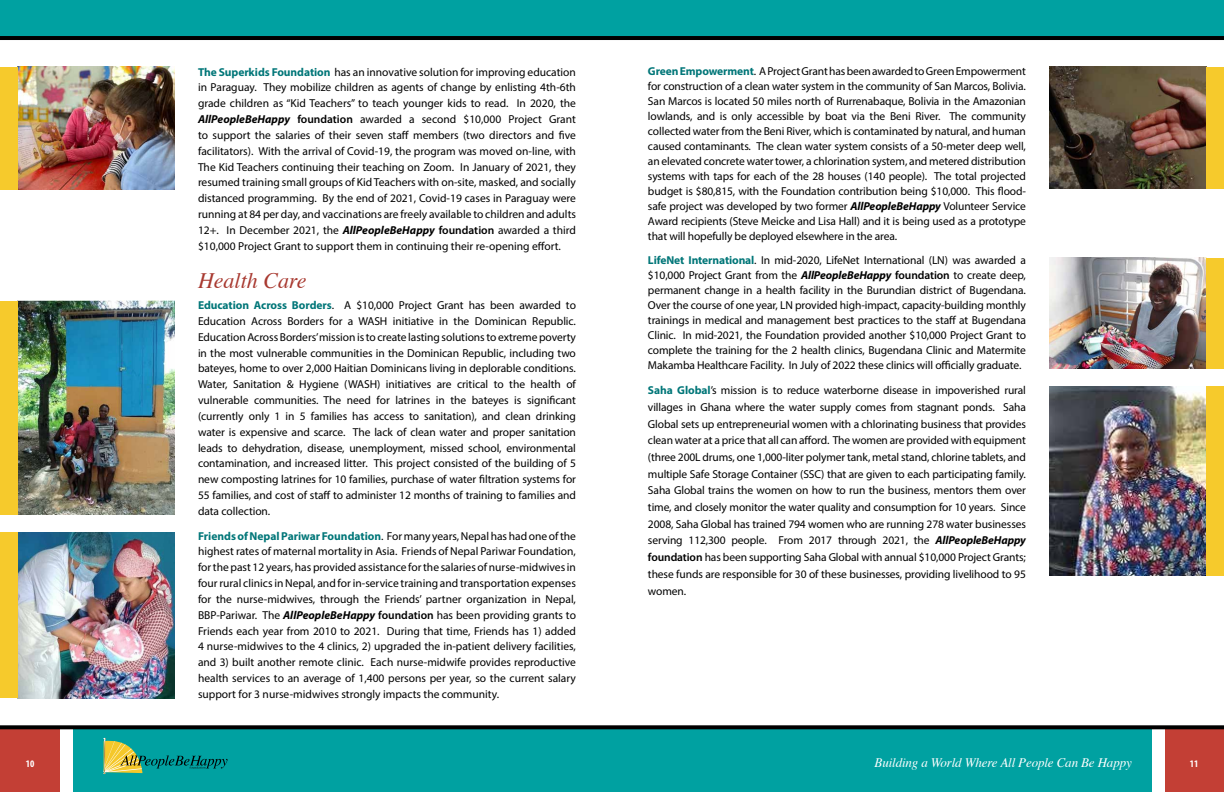
<style>
.page{position:relative;width:1224px;height:792px;background:#fff}
.page>*{position:absolute;margin:0;border:0;box-sizing:border-box;transform-origin:0 0}
.t1{font:italic 22px "Times";color:#a83930}
.t2{font:italic 13px "Times";letter-spacing:-.01em;color:#fff}
.t3{font:11.5px/15.8px "Myriad Pro";letter-spacing:-.01em;color:#000;text-align:justify}
.t4{font:700 condensed 10px "Myriad Pro";color:#fff}
.s1{font-weight:700;color:#007678}
.s2{font-weight:700;font-style:italic}
.s3{font-weight:600}
</style>
<div class="page">
<div style="left:0;top:0;width:1224px;height:39px;background:#00a1a1"></div>
<hr style="left:0;top:36px;width:1224px;height:4px;background:#000">
<div style="left:0;top:729px;width:1224px;height:63px;background:#00a1a1"></div>
<div style="left:0;top:727px;width:69px;height:65px;background:#c33f35"></div>
<div style="left:60px;top:727px;width:12px;height:65px;background:#fff"></div>
<div style="left:1155px;top:727px;width:69px;height:65px;background:#c33f35"></div>
<div style="left:1153px;top:727px;width:12px;height:65px;background:#fff"></div>
<svg style="left:0;top:725px;width:1224px;height:4px;background:#141414"></svg>
<svg style="left:103px;top:738px;width:124px;height:36px"></svg>
<img style="left:18px;top:67px;width:156px;height:122px">
<img style="left:18px;top:533px;width:156px;height:165px">
<div style="left:0;top:67px;width:18px;height:122px;background:#f6ca2c"></div>
<div style="left:0;top:533px;width:18px;height:165px;background:#f6ca2c"></div>
<img style="left:18px;top:301px;width:156px;height:213px">
<div style="left:0;top:301px;width:18px;height:213px;background:#f6ca2c"></div>
<img style="left:1050px;top:67px;width:156px;height:121px">
<img style="left:1050px;top:387px;width:156px;height:189px">
<img style="left:1050px;top:258px;width:156px;height:111px">
<div style="left:1206px;top:67px;width:18px;height:121px;background:#f6ca2c"></div>
<div style="left:1206px;top:387px;width:18px;height:189px;background:#f6ca2c"></div>
<div style="left:1206px;top:258px;width:18px;height:111px;background:#f6ca2c"></div>
<p class="t3" style="left:198px;top:64px;width:380px"><span class="s1">The Superkids Foundation</span> has an innovative solution for improving education in Paraguay. They mobilize children as agents of change by enlisting 4th-6th grade children as “Kid Teachers” to teach younger kids to read. In 2020, the <span class="s2">AllPeopleBeHappy</span> <span class="s3">foundation</span> awarded a second $10,000 Project Grant to support the salaries of their seven staff members (two directors and five facilitators). With the arrival of Covid-19, the program was moved on-line, with The Kid Teachers continuing their teaching on Zoom. In January of 2021, they resumed training small groups of Kid Teachers with on-site, masked, and socially distanced programming. By the end of 2021, Covid-19 cases in Paraguay were running at 84 per day, and vaccinations are freely available to children and adults 12+. In December 2021, the <span class="s2">AllPeopleBeHappy</span> <span class="s3">foundation</span> awarded a third $10,000 Project Grant to support them in continuing their re-opening effort.</p>
<h1 class="t1" style="left:198px;top:261px;width:110px">Health Care</h1>
<p class="t3" style="left:198px;top:297px;width:380px"><span class="s1">Education Across Borders</span>. A $10,000 Project Grant has been awarded to Education Across Borders for a WASH initiative in the Dominican Republic.<br>Education Across Borders’mission is to create lasting solutions to extreme poverty in the most vulnerable communities in the Dominican Republic, including two bateyes, home to over 2,000 Haitian Dominicans living in deplorable conditions.<br>Water, Sanitation &amp; Hygiene (WASH) initiatives are critical to the health of vulnerable communities. The need for latrines in the bateyes is significant (currently only 1 in 5 families has access to sanitation), and clean drinking water is expensive and scarce. The lack of clean water and proper sanitation leads to dehydration, disease, unemployment, missed school, environmental contamination, and increased litter. This project consisted of the building of 5 new composting latrines for 10 families, purchase of water filtration systems for 55 families, and cost of staff to administer 12 months of training to families and data collection.</p>
<p class="t3" style="left:198px;top:528px;width:380px"><span class="s1">Friends of Nepal Pariwar Foundation</span>. For many years, Nepal has had one of the highest rates of maternal mortality in Asia. Friends of Nepal Pariwar Foundation, for the past 12 years, has provided assistance for the salaries of nurse-midwives in four rural clinics in Nepal, and for in-service training and transportation expenses for the nurse-midwives, through the Friends’ partner organization in Nepal, BBP-Pariwar. The <span class="s2">AllPeopleBeHappy</span> <span class="s3">foundation</span> has been providing grants to Friends each year from 2010 to 2021. During that time, Friends has 1) added 4 nurse-midwives to the 4 clinics, 2) upgraded the in-patient delivery facilities, and 3) built another remote clinic. Each nurse-midwife provides reproductive health services to an average of 1,400 persons per year, so the current salary support for 3 nurse-midwives strongly impacts the community.</p>
<p class="t3" style="left:648px;top:64px;width:380px;line-height:15px"><span class="s1">Green Empowerment</span>. A Project Grant has been awarded to Green Empowerment for construction of a clean water system in the community of San Marcos, Bolivia.<br>San Marcos is located 50 miles north of Rurrenabaque, Bolivia in the Amazonian lowlands, and is only accessible by boat via the Beni River. The community collected water from the Beni River, which is contaminated by natural, and human caused contaminants. The clean water system consists of a 50-meter deep well, an elevated concrete water tower, a chlorination system, and metered distribution systems with taps for each of the 28 houses (140 people). The total projected budget is $80,815, with the Foundation contribution being $10,000. This flood&shy;safe project was developed by two former <span class="s2">AllPeopleBeHappy</span> Volunteer Service Award recipients (Steve Meicke and Lisa Hall) and it is being used as a prototype that will hopefully be deployed elsewhere in the area.</p>
<p class="t3" style="left:648px;top:252px;width:380px;line-height:14.9px"><span class="s1">LifeNet International</span>. In mid-2020, LifeNet International (LN) was awarded a $10,000 Project Grant from the <span class="s2">AllPeopleBeHappy</span> <span class="s3">foundation</span> to create deep, permanent change in a health facility in the Burundian district of Bugendana.<br>Over the course of one year, LN provided high-impact, capacity-building monthly trainings in medical and management best practices to the staff at Bugendana Clinic. In mid-2021, the Foundation provided another $10,000 Project Grant to complete the training for the 2 health clinics, Bugendana Clinic and Matermite Makamba Healthcare Facility. In July of 2022 these clinics will officially graduate.</p>
<p class="t3" style="left:648px;top:382px;width:380px;line-height:16.7px"><span class="s1">Saha Global</span>’s mission is to reduce waterborne disease in impoverished rural villages in Ghana where the water supply comes from stagnant ponds. Saha Global sets up entrepreneurial women with a chlorinating business that provides clean water at a price that all can afford. The women are provided with equipment (three 200L drums, one 1,000-liter polymer tank, metal stand, chlorine tablets, and multiple Safe Storage Container (SSC) that are given to each participating family.<br>Saha Global trains the women on how to run the business, mentors them over time, and closely monitor the water quality and consumption for 10 years. Since 2008, Saha Global has trained 794 women who are running 278 water businesses serving 112,300 people. From 2017 through 2021, the <span class="s2">AllPeopleBeHappy </span><span class="s3">foundation</span> has been supporting Saha Global with annual $10,000 Project Grants; these funds are responsible for 30 of these businesses, providing livelihood to 95 women.</p>
<p class="t4" style="left:26px;top:757px;width:10px">10</p>
<p class="t2" style="left:875px;top:751px;width:259px">Building a World Where All People Can Be Happy</p>
<p class="t4" style="left:1190px;top:757px;width:10px">11</p>
</div>
